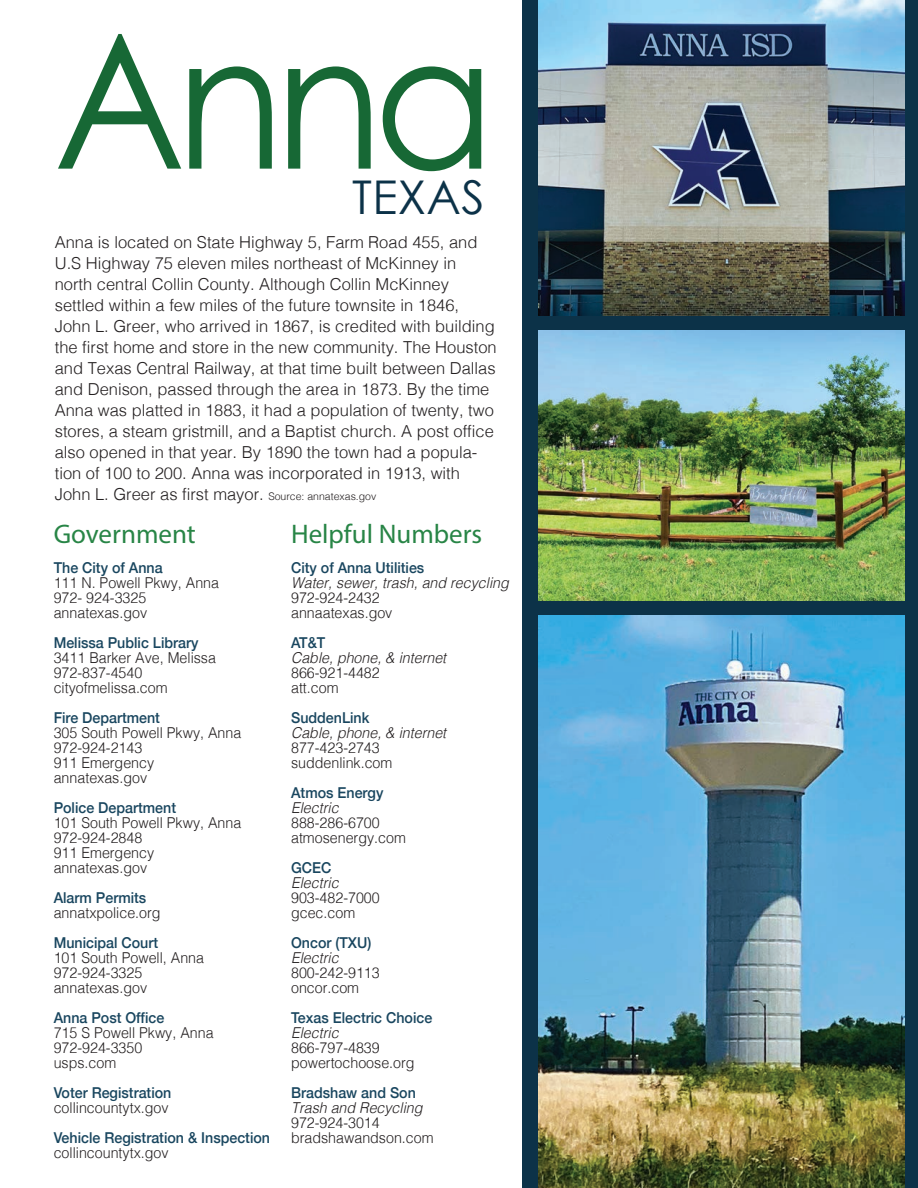
<style>
.page{position:relative;width:918px;height:1188px;background:#fff}
.page>*{position:absolute;margin:0;border:0;box-sizing:border-box;transform-origin:0 0}
.t1{font:187.5px "Century Gothic";color:#176835;scale:.95 1}
.t2{font:46.5px "Century Gothic";letter-spacing:.01em;color:#0c3248}
.t3{font:27px "Myriad Pro";color:#288546}
.t4{font:300 16.5px/21px "Helvetica";color:#231f20}
.t5{font:300 15px/15px "Helvetica";color:#231f20;scale:.95 1}
.t6{font:italic 300 15px/15px "Helvetica";color:#231f20;scale:.95 1}
.t7{font:500 15px/15px "Helvetica Neue";color:#19465f;scale:.95 1}
.s1{font-size:10.5px}
.s2{font-family:"Helvetica Neue";font-weight:500;color:#19465f}
.s3{font-family:"Helvetica";font-weight:300;color:#231f20}
.s4{font-family:"Helvetica Neue";font-weight:500;font-style:normal;color:#19465f}
.s5{font-style:normal}
.s6{font-style:italic}
</style>
<div class="page">
<div style="left:523px;top:0;width:395px;height:1188px;background:#0c3248"></div>
<img style="left:539px;top:615px;width:366px;height:573px">
<img style="left:539px;top:0;width:366px;height:316px">
<img style="left:539px;top:331px;width:366px;height:270px">
<p class="t1" style="left:54px;top:-13px;width:466px">Anna</p>
<p class="t2" style="left:352px;top:169px;width:134px">TEXAS</p>
<p class="t4" style="left:55px;top:230px;width:443px">Anna is located on State Highway 5, Farm Road 455, and U.S Highway 75 eleven miles northeast of McKinney in north central Collin County. Although Collin McKinney settled within a few miles of the future townsite in 1846, John L. Greer, who arrived in 1867, is credited with building the first home and store in the new community. The Houston and Texas Central Railway, at that time built between Dallas and Denison, passed through the area in 1873. By the time Anna was platted in 1883, it had a population of twenty, two stores, a steam gristmill, and a Baptist church. A post office also opened in that year. By 1890 the town had a popula&shy;tion of 100 to 200. Anna was incorporated in 1913, with John L. Greer as first mayor. <span class="s1">Source: annatexas.gov</span></p>
<p class="t3" style="left:54px;top:517px;width:144px">Government</p>
<p class="t5" style="left:54px;top:559px;width:176px"><span class="s2">The City of Anna<br></span>111 N. Powell Pkwy, Anna<br>972- 924-3325 annatexas.gov</p>
<p class="t5" style="left:54px;top:634px;width:172px"><span class="s2">Melissa Public Library<br></span>3411 Barker Ave, Melissa<br>972-837-4540 cityofmelissa.com</p>
<p class="t5" style="left:54px;top:709px;width:199px"><span class="s2">Fire Department<br></span>305 South Powell Pkwy, Anna<br>972-924-2143<br>911 Emergency annatexas.gov</p>
<p class="t5" style="left:54px;top:799px;width:199px"><span class="s2">Police Department<br></span>101 South Powell Pkwy, Anna<br>972-924-2848<br>911 Emergency annatexas.gov</p>
<p class="t5" style="left:54px;top:889px;width:114px"><span class="s2">Alarm Permits </span>annatxpolice.org</p>
<p class="t5" style="left:54px;top:934px;width:160px"><span class="s2">Municipal Court<br></span>101 South Powell, Anna<br>972-924-3325 annatexas.gov</p>
<p class="t5" style="left:54px;top:1009px;width:170px"><span class="s2">Anna Post Office<br></span>715 S Powell Pkwy, Anna<br>972-924-3350<br>usps.com</p>
<p class="t5" style="left:54px;top:1084px;width:125px"><span class="s2">Voter Registration </span>collincountytx.gov</p>
<p class="t7" style="left:54px;top:1128px;width:229px">Vehicle Registration &amp; Inspection <span class="s3">collincountytx.gov</span></p>
<p class="t3" style="left:291px;top:517px;width:193px">Helpful Numbers</p>
<p class="t6" style="left:291px;top:559px;width:231px"><span class="s4">City of Anna Utilities<br></span>Water, sewer, trash, and recycling<br><span class="s5">972-924-2432<br>annaatexas.gov</span></p>
<p class="t6" style="left:291px;top:634px;width:165px"><span class="s4">AT&amp;T<br></span>Cable, phone, &amp; internet<br><span class="s5">866-921-4482<br>att.com</span></p>
<p class="t5" style="left:291px;top:709px;width:165px"><span class="s2">SuddenLink<br></span><span class="s6">Cable, phone, &amp; internet<br></span>877-423-2743 suddenlink.com</p>
<p class="t5" style="left:291px;top:784px;width:122px"><span class="s2">Atmos Energy<br></span><span class="s6">Electric<br></span>888-286-6700 atmosenergy.com</p>
<p class="t5" style="left:291px;top:859px;width:95px"><span class="s2">GCEC<br></span><span class="s6">Electric<br></span>903-482-7000 gcec.com</p>
<p class="t5" style="left:291px;top:934px;width:95px"><span class="s2">Oncor (TXU)<br></span><span class="s6">Electric<br></span>800-242-9113 oncor.com</p>
<p class="t5" style="left:291px;top:1009px;width:150px"><span class="s2">Texas Electric Choice<br></span><span class="s6">Electric<br></span>866-797-4839 powertochoose.org</p>
<p class="t5" style="left:291px;top:1084px;width:151px"><span class="s2">Bradshaw and Son<br></span><span class="s6">Trash and Recycling<br></span>972-924-3014 bradshawandson.com</p>
</div>
